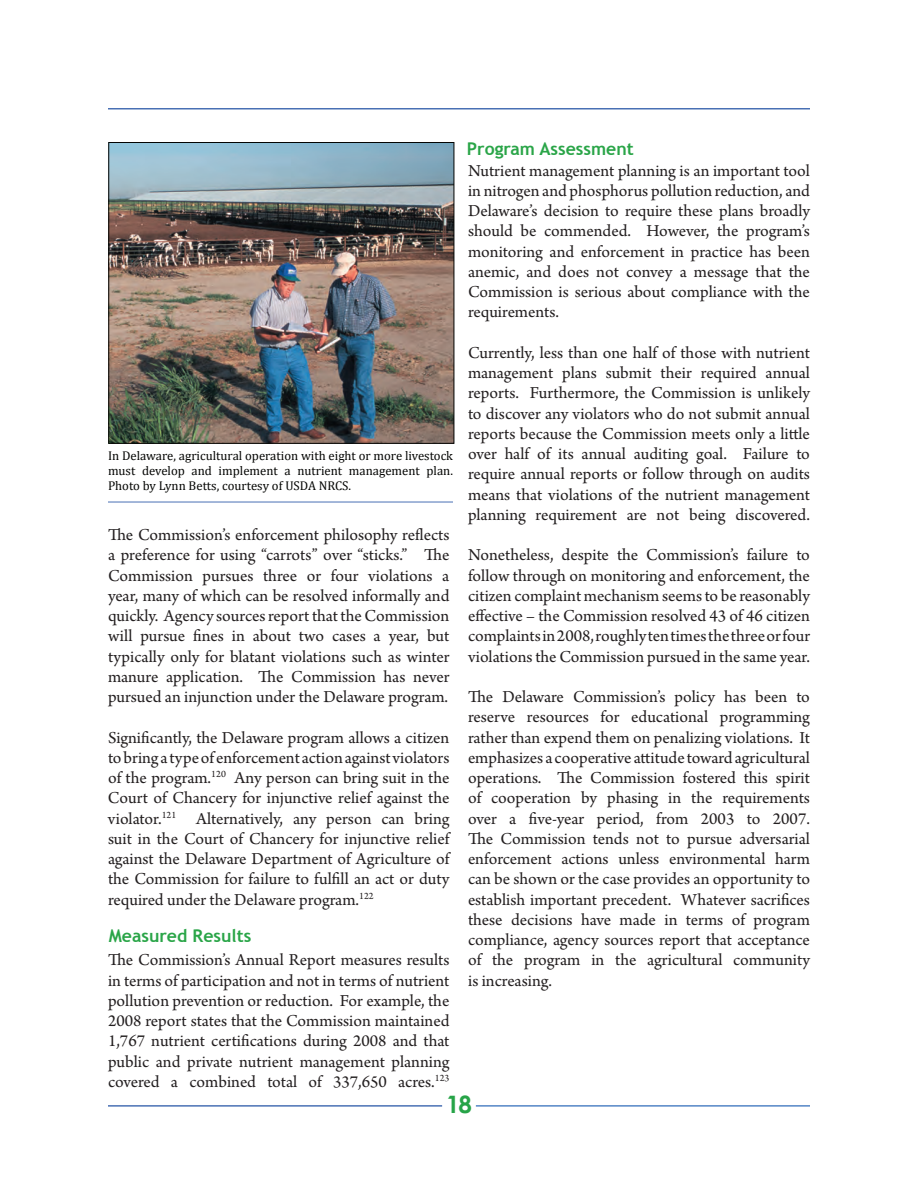
<style>
.page{position:relative;width:918px;height:1188px;background:#fff}
.page>*{position:absolute;margin:0;border:0;box-sizing:border-box;transform-origin:0 0}
.t1{font:700 24px "Century Gothic";color:#27a448}
.t2{font:17.7px/20.2px "Arno Pro";color:#231f20;text-align:justify}
.t3{font:700 17.7px "Trebuchet MS";color:#2aa548}
.t4{font:12.75px/15px "Cambria";color:#040503;text-align:justify}
</style>
<div class="page">
<hr style="left:108px;top:1105px;width:334px;height:2px;background:#4970b4">
<hr style="left:476px;top:1105px;width:334px;height:2px;background:#5385c5">
<hr style="left:108px;top:108px;width:702px;height:2px;background:#4970b4">
<hr style="left:108px;top:502px;width:345px;height:1px;background:#4970b4">
<img style="left:111px;top:144px;width:341px;height:298px">
<div style="left:109px;top:142px;width:345px;height:302px;border:1px solid #040503"></div>
<p class="t4" style="left:108px;top:448px;width:347px">In Delaware, agricultural operation with eight or more livestock must develop and implement a nutrient management plan.<br>Photo by Lynn Betts, courtesy of USDA NRCS.</p>
<p class="t2" style="left:108px;top:525px;width:343px">The Commission’s enforcement philosophy reflects a preference for using “carrots” over “sticks.” The Commission pursues three or four violations a year, many of which can be resolved informally and quickly. Agency sources report that the Commission will pursue fines in about two cases a year, but typically only for blatant violations such as winter manure application. The Commission has never pursued an injunction under the Delaware program.</p>
<p class="t2" style="left:108px;top:728px;width:343px">Significantly, the Delaware program allows a citizen to bring a type of enforcement action against violators of the program.<sup>120</sup> Any person can bring suit in the Court of Chancery for injunctive relief against the violator.<sup>121</sup> Alternatively, any person can bring suit in the Court of Chancery for injunctive relief against the Delaware Department of Agriculture of the Commission for failure to fulfill an act or duty required under the Delaware program.<sup>122</sup></p>
<p class="t3" style="left:109px;top:925px;width:144px">Measured Results</p>
<p class="t2" style="left:108px;top:951px;width:343px">The Commission’s Annual Report measures results in terms of participation and not in terms of nutrient pollution prevention or reduction. For example, the 2008 report states that the Commission maintained 1,767 nutrient certifications during 2008 and that public and private nutrient management planning covered a combined total of 337,650 acres.<sup>123</sup></p>
<p class="t3" style="left:467px;top:138px;width:168px">Program Assessment</p>
<p class="t2" style="left:468px;top:161px;width:344px">Nutrient management planning is an important tool in nitrogen and phosphorus pollution reduction, and Delaware’s decision to require these plans broadly should be commended. However, the program’s monitoring and enforcement in practice has been anemic, and does not convey a message that the Commission is serious about compliance with the requirements.</p>
<p class="t2" style="left:468px;top:343px;width:344px">Currently, less than one half of those with nutrient management plans submit their required annual reports. Furthermore, the Commission is unlikely to discover any violators who do not submit annual reports because the Commission meets only a little over half of its annual auditing goal. Failure to require annual reports or follow through on audits means that violations of the nutrient management planning requirement are not being discovered.</p>
<p class="t2" style="left:468px;top:546px;width:344px">Nonetheless, despite the Commission’s failure to follow through on monitoring and enforcement, the citizen complaint mechanism seems to be reasonably effective – the Commission resolved 43 of 46 citizen complaints in 2008, roughly ten times the three or four violations the Commission pursued in the same year.</p>
<p class="t2" style="left:468px;top:688px;width:344px">The Delaware Commission’s policy has been to reserve resources for educational programming rather than expend them on penalizing violations. It emphasizes a cooperative attitude toward agricultural operations. The Commission fostered this spirit of cooperation by phasing in the requirements over a five-year period, from 2003 to 2007.<br>The Commission tends not to pursue adversarial enforcement actions unless environmental harm can be shown or the case provides an opportunity to establish important precedent. Whatever sacrifices these decisions have made in terms of program compliance, agency sources report that acceptance of the program in the agricultural community is increasing.</p>
<h1 class="t1" style="left:446px;top:1089px;width:27px">18</h1>
</div>
